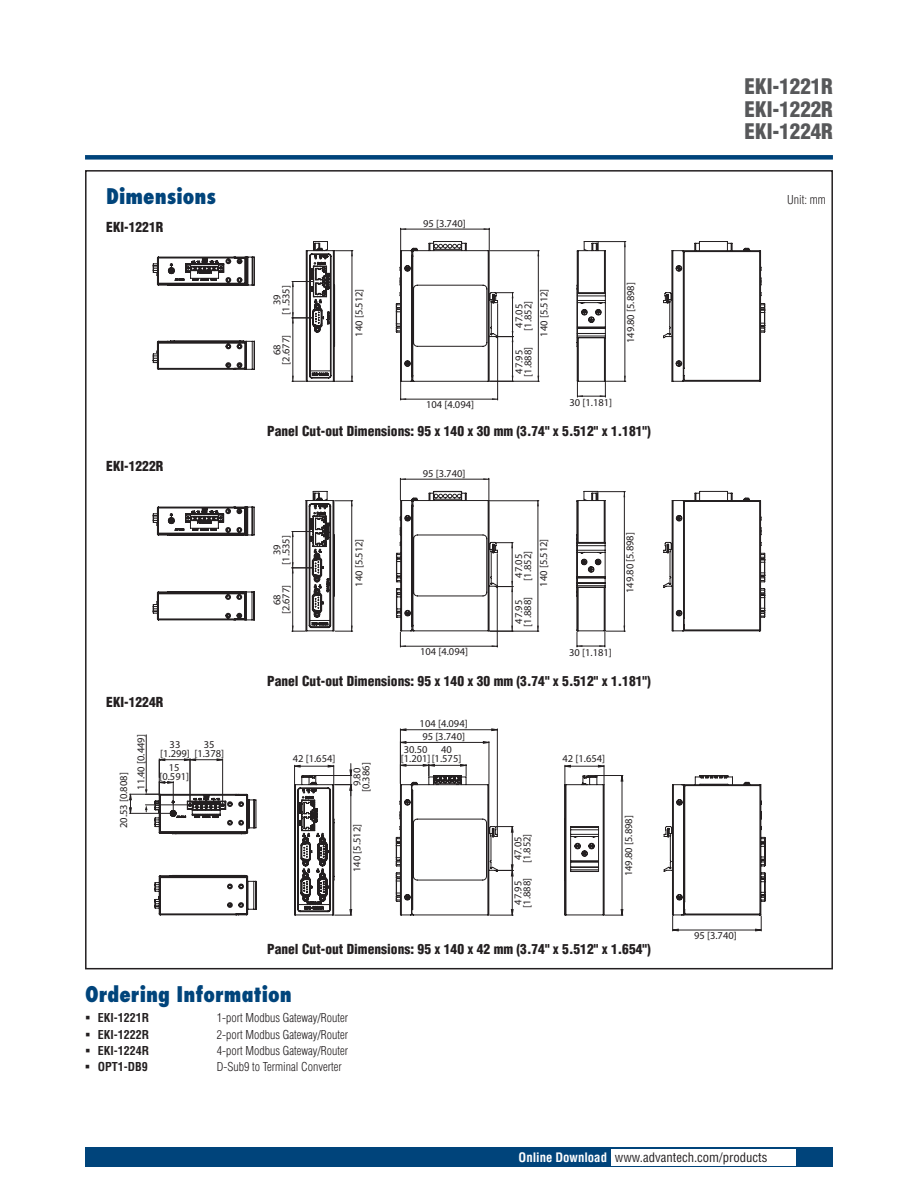
<style>
.page{position:relative;width:918px;height:1188px;background:#fff}
.page>*{position:absolute;margin:0;border:0;box-sizing:border-box;transform-origin:0 0}
.t1{font:800 condensed 21px "Futura";color:#00447b}
.t2{font:900 condensed 21px/22.5px "Helvetica";color:#57585a;text-align:justify}
.t3{font:900 condensed 13.5px "Helvetica";color:#231f20}
.t4{font:condensed 12.75px "Helvetica";color:#231f20}
.t5{font:300 condensed 12px "Helvetica";color:#231f20}
.t6{font:700 condensed 12px "Helvetica";color:#231f20}
.t7{font:10.5px/9px "Myriad Pro";color:#231f20}
.s1{font-weight:700;color:#fff}
</style>
<div class="page">
<div style="left:85px;top:155px;width:748px;height:5px;background:#00447b"></div>
<div style="left:85px;top:1147px;width:748px;height:20px;background:#00447b"></div>
<div style="left:611px;top:1149px;width:184px;height:16px;background:#fff"></div>
<svg style="left:152px;top:256px;width:103px;height:30px"></svg>
<svg style="left:152px;top:340px;width:103px;height:30px"></svg>
<svg style="left:663px;top:241px;width:103px;height:141px"></svg>
<hr style="left:490px;top:250px;width:49px;height:1px;background:#231f20">
<hr style="left:490px;top:381px;width:49px;height:1px;background:#231f20">
<hr style="left:538px;top:251px;width:1px;height:130px;background:#231f20">
<svg style="left:395px;top:228px;width:119px;height:172px"></svg>
<hr style="left:401px;top:399px;width:97px;height:1px;background:#231f20">
<svg style="left:292px;top:241px;width:61px;height:141px"></svg>
<hr style="left:352px;top:251px;width:1px;height:130px;background:#231f20">
<svg style="left:576px;top:241px;width:50px;height:156px"></svg>
<hr style="left:625px;top:242px;width:1px;height:139px;background:#231f20">
<svg style="left:152px;top:506px;width:103px;height:30px"></svg>
<svg style="left:152px;top:591px;width:103px;height:30px"></svg>
<svg style="left:663px;top:491px;width:103px;height:141px"></svg>
<hr style="left:490px;top:500px;width:49px;height:1px;background:#231f20">
<hr style="left:490px;top:631px;width:49px;height:1px;background:#231f20">
<hr style="left:538px;top:501px;width:1px;height:130px;background:#231f20">
<svg style="left:396px;top:478px;width:117px;height:169px"></svg>
<hr style="left:400px;top:646px;width:97px;height:1px;background:#231f20">
<svg style="left:292px;top:491px;width:61px;height:141px"></svg>
<hr style="left:351px;top:501px;width:1px;height:130px;background:#231f20">
<svg style="left:576px;top:491px;width:49px;height:156px"></svg>
<hr style="left:624px;top:492px;width:1px;height:139px;background:#231f20">
<svg style="left:154px;top:875px;width:103px;height:41px"></svg>
<svg style="left:395px;top:728px;width:119px;height:188px"></svg>
<svg style="left:294px;top:764px;width:59px;height:152px"></svg>
<svg style="left:663px;top:775px;width:103px;height:157px"></svg>
<svg style="left:564px;top:764px;width:60px;height:152px"></svg>
<hr style="left:146px;top:735px;width:1px;height:55px;background:#231f20">
<svg style="left:129px;top:758px;width:128px;height:77px"></svg>
<h1 class="t2" style="left:745px;top:75px;width:90px">EKI-1221R EKI-1222R EKI-1224R</h1>
<h1 class="t1" style="left:106px;top:183px;width:111px">Dimensions</h1>
<p class="t5" style="left:787px;top:193px;width:40px">Unit: mm</p>
<p class="t3" style="left:106px;top:218px;width:59px">EKI-1221R</p>
<p class="t3" style="left:106px;top:458px;width:59px">EKI-1222R</p>
<p class="t3" style="left:106px;top:694px;width:59px">EKI-1224R</p>
<p class="t7" style="left:119px;top:828px;width:57px;rotate:-90deg">20.53 [0.808]</p>
<p class="t7" style="left:136px;top:790px;width:57px;rotate:-90deg">11.40 [0.449]</p>
<p class="t7" style="left:169px;top:733px;width:13px;line-height:23px">33<br>15</p>
<p class="t7" style="left:159px;top:771px;width:31px">[0.591]</p>
<p class="t7" style="left:160px;top:739px;width:65px;text-indent:44px">35 [1.299] [1.378]</p>
<p class="t7" style="left:272px;top:315px;width:31px;text-align:center;rotate:-90deg">39 [1.535]</p>
<p class="t7" style="left:272px;top:365px;width:31px;text-align:center;rotate:-90deg">68 [2.677]</p>
<p class="t7" style="left:423px;top:218px;width:44px">95 [3.740]</p>
<p class="t7" style="left:354px;top:337px;width:50px;rotate:-90deg">140 [5.512]</p>
<p class="t7" style="left:539px;top:337px;width:50px;rotate:-90deg">140 [5.512]</p>
<p class="t7" style="left:514px;top:377px;width:31px;rotate:-90deg">47.95 [1.888]</p>
<p class="t7" style="left:514px;top:331px;width:31px;rotate:-90deg">47.05 [1.852]</p>
<p class="t7" style="left:426px;top:400px;width:50px">104 [4.094]</p>
<p class="t7" style="left:570px;top:398px;width:44px">30 [1.181]</p>
<p class="t7" style="left:626px;top:343px;width:63px;rotate:-90deg">149.80 [5.898]</p>
<p class="t3" style="left:267px;top:423px;width:385px">Panel Cut-out Dimensions: 95 x 140 x 30 mm (3.74" x 5.512" x 1.181")</p>
<p class="t7" style="left:272px;top:565px;width:31px;text-align:center;rotate:-90deg">39 [1.535]</p>
<p class="t7" style="left:272px;top:614px;width:31px;text-align:center;rotate:-90deg">68 [2.677]</p>
<p class="t7" style="left:423px;top:468px;width:44px">95 [3.740]</p>
<p class="t7" style="left:354px;top:587px;width:50px;rotate:-90deg">140 [5.512]</p>
<p class="t7" style="left:539px;top:587px;width:50px;rotate:-90deg">140 [5.512]</p>
<p class="t7" style="left:514px;top:627px;width:31px;rotate:-90deg">47.95 [1.888]</p>
<p class="t7" style="left:514px;top:581px;width:31px;rotate:-90deg">47.05 [1.852]</p>
<p class="t7" style="left:420px;top:647px;width:50px">104 [4.094]</p>
<p class="t7" style="left:569px;top:648px;width:44px">30 [1.181]</p>
<p class="t7" style="left:625px;top:593px;width:62px;rotate:-90deg">149.80 [5.898]</p>
<p class="t3" style="left:267px;top:673px;width:385px">Panel Cut-out Dimensions: 95 x 140 x 30 mm (3.74" x 5.512" x 1.181")</p>
<p class="t7" style="left:420px;top:719px;width:50px">104 [4.094]</p>
<p class="t7" style="left:422px;top:731px;width:44px">95 [3.740]</p>
<p class="t7" style="left:401px;top:745px;width:62px">30.50 [1.201][1.575]</p>
<p class="t7" style="left:441px;top:745px;width:12px">40</p>
<p class="t7" style="left:293px;top:754px;width:44px">42 [1.654]</p>
<p class="t7" style="left:563px;top:754px;width:44px">42 [1.654]</p>
<p class="t7" style="left:352px;top:792px;width:31px;text-align:center;rotate:-90deg">9.80 [0.386]</p>
<p class="t7" style="left:352px;top:872px;width:50px;rotate:-90deg">140 [5.512]</p>
<p class="t7" style="left:513px;top:863px;width:31px;rotate:-90deg">47.05 [1.852]</p>
<p class="t7" style="left:513px;top:908px;width:31px;rotate:-90deg">47.95 [1.888]</p>
<p class="t7" style="left:624px;top:876px;width:63px;rotate:-90deg">149.80 [5.898]</p>
<p class="t3" style="left:267px;top:941px;width:385px">Panel Cut-out Dimensions: 95 x 140 x 42 mm (3.74" x 5.512" x 1.654")</p>
<h1 class="t1" style="left:85px;top:981px;width:208px">Ordering Information</h1>
<p class="t6" style="left:98px;top:1011px;width:53px">EKI-1221R</p>
<p class="t5" style="left:217px;top:1011px;width:133px">1-port Modbus Gateway/Router</p>
<p class="t6" style="left:98px;top:1027px;width:53px">EKI-1222R</p>
<p class="t5" style="left:217px;top:1027px;width:133px">2-port Modbus Gateway/Router</p>
<p class="t6" style="left:98px;top:1043px;width:53px">EKI-1224R</p>
<p class="t5" style="left:217px;top:1044px;width:133px">4-port Modbus Gateway/Router</p>
<p class="t6" style="left:98px;top:1060px;width:52px">OPT1-DB9</p>
<p class="t5" style="left:217px;top:1060px;width:127px">D-Sub9 to Terminal Converter</p>
<p class="t7" style="left:694px;top:931px;width:44px">95 [3.740]</p>
<p class="t4" style="left:519px;top:1150px;width:250px"><span class="s1">Online Download</span> www.advantech.com/products</p>
</div>
